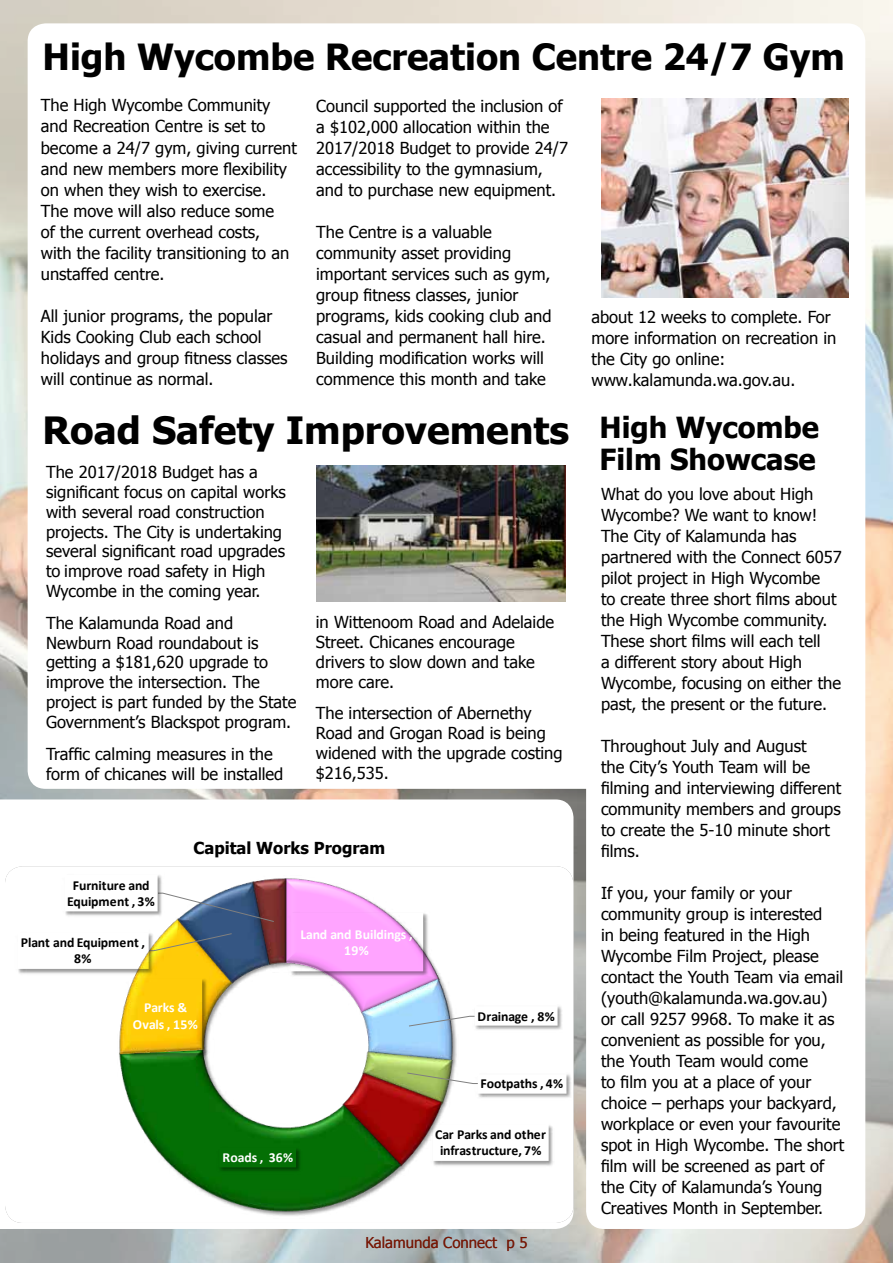
<style>
.page{position:relative;width:893px;height:1263px;background:#fff}
.page>*{position:absolute;margin:0;border:0;box-sizing:border-box;transform-origin:0 0}
.t1{font:700 37.5px "Tahoma";color:#000}
.t2{font:700 36px "Tahoma";color:#000}
.t3{font:700 29.1px/32.5px "Tahoma";color:#000}
.t4{font:16.5px/21px "Tahoma";color:#000}
.t5{font:700 16.5px "Tahoma";color:#000}
.t6{font:15px "Tahoma";color:#7a1602}
.t7{font:700 13.8px/16.2px "Calibri";letter-spacing:-.01em;color:#000;text-align:center}
.t8{font:700 13.8px/16.2px "Calibri";letter-spacing:-.01em;color:#fff;text-align:center}
</style>
<div class="page">
<img style="left:0;top:0;width:893px;height:1263px">
<div style="left:28px;top:23px;width:837px;height:766px;background:#fff;border-radius:18px"></div>
<svg style="left:0;top:799px;width:573px;height:430px"></svg>
<img style="left:601px;top:99px;width:248px;height:198px">
<div style="left:586px;top:744px;width:279px;height:485px;background:#fff;border-radius:18px"></div>
<svg style="left:0;top:871px;width:12px;height:358px"></svg>
<img style="left:316px;top:466px;width:250px;height:136px">
<svg style="left:5px;top:866px;width:568px;height:357px"></svg>
<h2 class="t2" style="left:43px;top:32px;width:804px">High Wycombe Recreation Centre 24/7 Gym</h2>
<p class="t4" style="left:41px;top:94px;width:258px">The High Wycombe Community and Recreation Centre is set to become a 24/7 gym, giving current and new members more flexibility on when they wish to exercise.<br>The move will also reduce some<br>of the current overhead costs,<br>with the facility transitioning to an unstaffed centre.</p>
<p class="t4" style="left:41px;top:304px;width:248px">All junior programs, the popular<br>Kids Cooking Club each school holidays and group fitness classes will continue as normal.</p>
<p class="t4" style="left:316px;top:94px;width:253px">Council supported the inclusion of a $102,000 allocation within the 2017/2018 Budget to provide 24/7 accessibility to the gymnasium, and to purchase new equipment.</p>
<p class="t4" style="left:316px;top:220px;width:237px">The Centre is a valuable community asset providing important services such as gym, group fitness classes, junior programs, kids cooking club and casual and permanent hall hire.<br>Building modification works will commence this month and take</p>
<h1 class="t1" style="left:43px;top:404px;width:528px">Road Safety Improvements</h1>
<p class="t4" style="left:46px;top:462px;width:241px;line-height:19.8px">The 2017/2018 Budget has a significant focus on capital works with several road construction projects. The City is undertaking several significant road upgrades to improve road safety in High<br>Wycombe in the coming year.</p>
<p class="t4" style="left:46px;top:612px;width:252px;line-height:19.8px">The Kalamunda Road and<br>Newburn Road roundabout is getting a $181,620 upgrade to improve the intersection. The project is part funded by the State<br>Government’s Blackspot program.</p>
<p class="t4" style="left:46px;top:743px;width:239px;line-height:19.8px">Traffic calming measures in the form of chicanes will be installed</p>
<p class="t4" style="left:316px;top:612px;width:240px;line-height:19.8px">in Wittenoom Road and Adelaide<br>Street. Chicanes encourage drivers to slow down and take more care.</p>
<p class="t4" style="left:316px;top:703px;width:248px;line-height:19.8px">The intersection of Abernethy<br>Road and Grogan Road is being widened with the upgrade costing $216,535.</p>
<p class="t7" style="left:67px;top:877px;width:89px">Furniture and<br>Equipment , 3%</p>
<p class="t7" style="left:21px;top:934px;width:126px">Plant and Equipment ,<br>8%</p>
<p class="t5" style="left:193px;top:836px;width:193px">Capital Works Program</p>
<p class="t8" style="left:300px;top:926px;width:114px">Land and Buildings ,<br>19%</p>
<p class="t8" style="left:133px;top:1000px;width:67px">Parks &amp;<br>Ovals , 15%</p>
<p class="t8" style="left:223px;top:1150px;width:72px">Roads , 36%</p>
<p class="t7" style="left:478px;top:1008px;width:79px">Drainage , 8%</p>
<p class="t7" style="left:480px;top:1076px;width:84px">Footpaths , 4%</p>
<p class="t7" style="left:435px;top:1126px;width:112px">Car Parks and other infrastructure, 7%</p>
<p class="t6" style="left:365px;top:1232px;width:164px">Kalamunda Connect p 5</p>
<p class="t4" style="left:591px;top:306px;width:246px">about 12 weeks to complete. For more information on recreation in the City go online: www.kalamunda.wa.gov.au.</p>
<h3 class="t3" style="left:600px;top:409px;width:221px">High Wycombe<br>Film Showcase</h3>
<p class="t4" style="left:601px;top:482px;width:242px">What do you love about High<br>Wycombe? We want to know!<br>The City of Kalamunda has partnered with the Connect 6057 pilot project in High Wycombe<br>to create three short films about the High Wycombe community.<br>These short films will each tell<br>a different story about High<br>Wycombe, focusing on either the past, the present or the future.</p>
<p class="t4" style="left:601px;top:734px;width:242px">Throughout July and August<br>the City’s Youth Team will be filming and interviewing different community members and groups to create the 5-10 minute short films.</p>
<p class="t4" style="left:601px;top:881px;width:245px">If you, your family or your community group is interested<br>in being featured in the High<br>Wycombe Film Project, please contact the Youth Team via email (youth@kalamunda.wa.gov.au) or call 9257 9968. To make it as convenient as possible for you, the Youth Team would come<br>to film you at a place of your choice – perhaps your backyard, workplace or even your favourite spot in High Wycombe. The short film will be screened as part of the City of Kalamunda’s Young<br>Creatives Month in September.</p>
</div>
